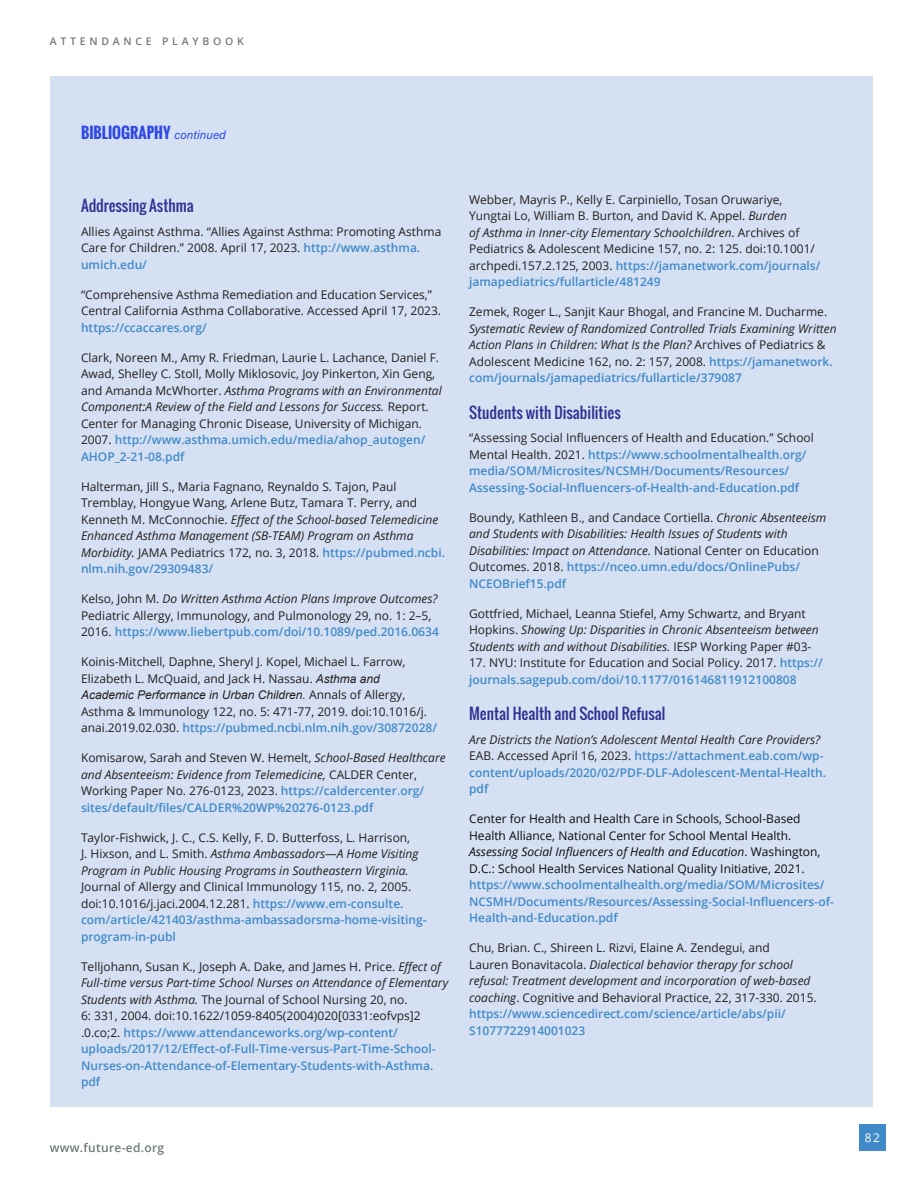
<style>
.page{position:relative;width:918px;height:1188px;background:#fff}
.page>*{position:absolute;margin:0;border:0;box-sizing:border-box;transform-origin:0 0}
._06c_level_3{font:15px "Oswald";color:#2e3092}
.text2_Acumin_italic{font:700 15px "Oswald";color:#2e48e7}
._06_biblio{font:12px/16.5px "Open Sans";color:#231f20}
._06_biblio-2{font:600 12px/16.5px "Open Sans";color:#408ac9}
._06_biblio-3{font:italic 12px/16.5px "Open Sans";color:#231f20}
._06_biblio-4{font:12px/16.5px "Open Sans";color:#0d0d0d}
.t1{font:600 12px "Open Sans";letter-spacing:.025em;color:#707b7a}
.t2{font:12px "Open Sans";color:#fff}
.t3{font:600 10.5px "Open Sans";letter-spacing:.36em;color:#707b7a}
.s1{font-family:"Acumin Pro";font-weight:400;font-style:italic;font-size:12px}
.s2{font-weight:600;color:#408ac9}
.s3{font-style:italic}
.s4{font-family:"Arial";font-style:italic}
.s5{font-weight:400;color:#231f20}
.s6{font-weight:400;font-style:italic;color:#231f20}
.s7{font-style:normal}
.s8{font-weight:600;font-style:normal;color:#408ac9}
</style>
<div class="page">
<div style="left:859px;top:1124px;width:27px;height:27px;background:#408ac9"></div>
<div style="left:50px;top:108px;width:823px;height:999px;background:#d5e0f2"></div>
<div style="left:50px;top:76px;width:823px;height:999px;background:#d5e0f2"></div>
<p class="t3" style="left:50px;top:34px;width:196px">ATTENDANCE PLAYBOOK</p>
<p class="text2_Acumin_italic" style="left:81px;top:121px;width:147px">BIBLIOGRAPHY <span class="s1">continued</span></p>
<p class="_06c_level_3" style="left:81px;top:195px;width:114px">Addressing Asthma</p>
<p class="_06_biblio" style="left:81px;top:223px;width:362px">Allies Against Asthma. “Allies Against Asthma: Promoting Asthma<br>Care for Children.” 2008. April 17, 2023. <span class="s2">http://www.asthma. umich.edu/</span></p>
<p class="_06_biblio" style="left:81px;top:286px;width:362px">“Comprehensive Asthma Remediation and Education Services,”<br>Central California Asthma Collaborative. Accessed April 17, 2023. <span class="s2">https://ccaccares.org/</span></p>
<p class="_06_biblio" style="left:81px;top:349px;width:362px">Clark, Noreen M., Amy R. Friedman, Laurie L. Lachance, Daniel F.<br>Awad, Shelley C. Stoll, Molly Miklosovic, Joy Pinkerton, Xin Geng, and Amanda McWhorter. <span class="s3">Asthma Programs with an Environmental Component:A Review of the Field and Lessons for Success.</span> Report.<br>Center for Managing Chronic Disease, University of Michigan.<br>2007. <span class="s2">http://www.asthma.umich.edu/media/ahop_autogen/ AHOP_2-21-08.pdf</span></p>
<p class="_06_biblio" style="left:81px;top:478px;width:366px">Halterman, Jill S., Maria Fagnano, Reynaldo S. Tajon, Paul Tremblay, Hongyue Wang, Arlene Butz, Tamara T. Perry, and Kenneth M. McConnochie. <span class="s3">Effect of the School-based Telemedicine Enhanced Asthma Management (SB-TEAM) Program on Asthma Morbidity.</span> JAMA Pediatrics 172, no. 3, 2018. <span class="s2">https://pubmed.ncbi. nlm.nih.gov/29309483/</span></p>
<p class="_06_biblio" style="left:81px;top:590px;width:359px">Kelso, John M. <span class="s3">Do Written Asthma Action Plans Improve Outcomes?<br></span>Pediatric Allergy, Immunology, and Pulmonology 29, no. 1: 2–5,<br>2016. <span class="s2">https://www.liebertpub.com/doi/10.1089/ped.2016.0634</span></p>
<p class="_06_biblio" style="left:81px;top:653px;width:358px">Koinis-Mitchell, Daphne, Sheryl J. Kopel, Michael L. Farrow, Elizabeth L. McQuaid, and Jack H. Nassau. <span class="s4">Asthma and<br>Academic Performance in Urban Children.</span> Annals of Allergy, Asthma &amp; Immunology 122, no. 5: 471-77, 2019. doi:10.1016/j. anai.2019.02.030. <span class="s2">https://pubmed.ncbi.nlm.nih.gov/30872028/</span></p>
<p class="_06_biblio" style="left:81px;top:749px;width:366px">Komisarow, Sarah and Steven W. Hemelt, <span class="s3">School-Based Healthcare and Absenteeism: Evidence from Telemedicine,</span> CALDER Center, Working Paper No. 276-0123, 2023. <span class="s2">https://caldercenter.org/ sites/default/files/CALDER%20WP%20276-0123.pdf</span></p>
<p class="_06_biblio" style="left:81px;top:829px;width:347px">Taylor-Fishwick, J. C., C.S. Kelly, F. D. Butterfoss, L. Harrison,<br>J. Hixson, and L. Smith. <span class="s3">Asthma Ambassadors—A Home Visiting Program in Public Housing Programs in Southeastern Virginia.<br></span>Journal of Allergy and Clinical Immunology 115, no. 2, 2005. doi:10.1016/j.jaci.2004.12.281. <span class="s2">https://www.em-consulte. com/article/421403/asthma-ambassadorsma-home-visiting&shy;program-in-publ</span></p>
<p class="_06_biblio-2" style="left:81px;top:958px;width:369px"><span class="s5">Telljohann, Susan K., Joseph A. Dake, and James H. Price.</span> <span class="s6">Effect of Full-time versus Part-time School Nurses on Attendance of Elementary Students with Asthma.</span> <span class="s5">The Journal of School Nursing 20, no.<br>6: 331, 2004. doi:10.1622/1059-8405(2004)020[0331:eofvps]2 .0.co;2.</span> https://www.attendanceworks.org/wp-content/ uploads/2017/12/Effect-of-Full-Time-versus-Part-Time-School-Nurses-on-Attendance-of-Elementary-Students-with-Asthma. pdf</p>
<p class="_06_biblio" style="left:469px;top:191px;width:353px">Webber, Mayris P., Kelly E. Carpiniello, Tosan Oruwariye, Yungtai Lo, William B. Burton, and David K. Appel. <span class="s3">Burden<br>of Asthma in Inner-city Elementary Schoolchildren</span>. Archives of Pediatrics &amp; Adolescent Medicine 157, no. 2: 125. doi:10.1001/ archpedi.157.2.125, 2003. <span class="s2">https://jamanetwork.com/journals/ jamapediatrics/fullarticle/481249</span></p>
<p class="_06_biblio" style="left:469px;top:303px;width:369px">Zemek, Roger L., Sanjit Kaur Bhogal, and Francine M. Ducharme.<br><span class="s3">Systematic Review of Randomized Controlled Trials Examining Written Action Plans in Children: What Is the Plan?</span> Archives of Pediatrics &amp; Adolescent Medicine 162, no. 2: 157, 2008. <span class="s2">https://jamanetwork. com/journals/jamapediatrics/fullarticle/379087</span></p>
<p class="_06c_level_3" style="left:469px;top:401px;width:153px">Students with Disabilities</p>
<p class="_06_biblio-2" style="left:469px;top:429px;width:346px"><span class="s5">“Assessing Social Influencers of Health and Education.” School Mental Health. 2021.</span> https://www.schoolmentalhealth.org/ media/SOM/Microsites/NCSMH/Documents/Resources/ Assessing-Social-Influencers-of-Health-and-Education.pdf</p>
<p class="_06_biblio-3" style="left:469px;top:509px;width:359px"><span class="s7">Boundy, Kathleen B., and Candace Cortiella.</span> Chronic Absenteeism and Students with Disabilities: Health Issues of Students with Disabilities: Impact on Attendance. <span class="s7">National Center on Education Outcomes. 2018.</span> <span class="s8">https://nceo.umn.edu/docs/OnlinePubs/ NCEOBrief15.pdf</span></p>
<p class="_06_biblio-3" style="left:469px;top:605px;width:351px"><span class="s7">Gottfried, Michael, Leanna Stiefel, Amy Schwartz, and Bryant<br>Hopkins.</span> Showing Up: Disparities in Chronic Absenteeism between<br>Students with and without Disabilities. <span class="s7">IESP Working Paper #03-</span></p>
<p class="_06_biblio-2" style="left:469px;top:654px;width:355px"><span class="s5">17. NYU: Institute for Education and Social Policy. 2017.</span> https:// journals.sagepub.com/doi/10.1177/016146811912100808</p>
<p class="_06c_level_3" style="left:469px;top:703px;width:198px">Mental Health and School Refusal</p>
<p class="_06_biblio-2" style="left:469px;top:731px;width:358px"><span class="s6">Are Districts the Nation’s Adolescent Mental Health Care Providers?<br></span><span class="s5">EAB. Accessed April 16, 2023.</span> https://attachment.eab.com/wp&shy;content/uploads/2020/02/PDF-DLF-Adolescent-Mental-Health. pdf</p>
<p class="_06_biblio-4" style="left:469px;top:810px;width:366px">Center for Health and Health Care in Schools, School-Based Health Alliance, National Center for School Mental Health.<br><span class="s3">Assessing Social Influencers of Health and Education</span>. Washington, D.C.: School Health Services National Quality Initiative, 2021. <span class="s2">https://www.schoolmentalhealth.org/media/SOM/Microsites/ NCSMH/Documents/Resources/Assessing-Social-Influencers-of-Health-and-Education.pdf</span></p>
<p class="_06_biblio" style="left:469px;top:939px;width:349px">Chu, Brian. C., Shireen L. Rizvi, Elaine A. Zendegui, and<br>Lauren Bonavitacola. <span class="s3">Dialectical behavior therapy for school refusal: Treatment development and incorporation of web-based coaching</span>. Cognitive and Behavioral Practice, 22, 317-330. 2015. <span class="s2">https://www.sciencedirect.com/science/article/abs/pii/ S1077722914001023</span></p>
<p class="t1" style="left:50px;top:1139px;width:116px">www.future-ed.org</p>
<p class="t2" style="left:865px;top:1129px;width:16px">82</p>
</div>
